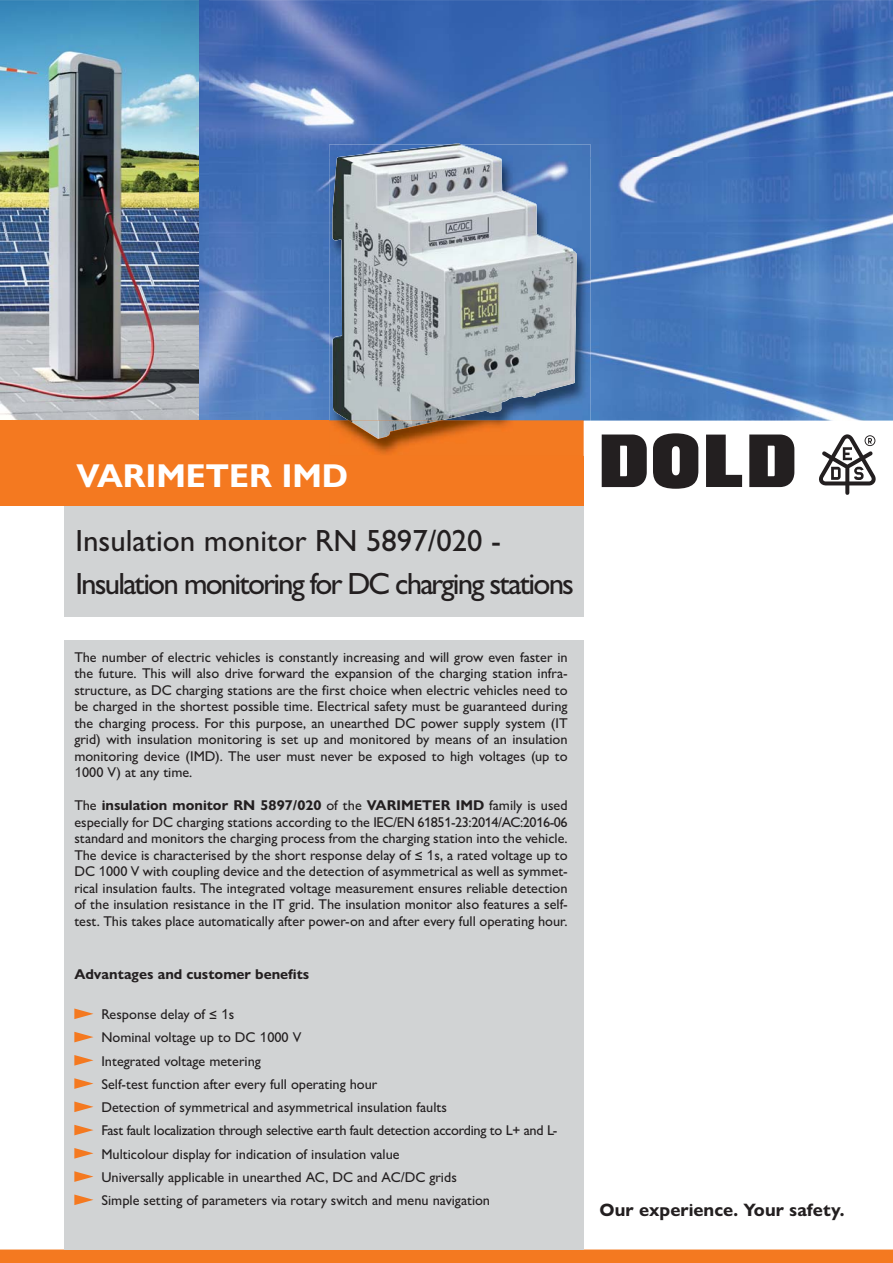
<style>
.page{position:relative;width:893px;height:1263px;background:#fff}
.page>*{position:absolute;margin:0;border:0;box-sizing:border-box;transform-origin:0 0}
.t1{font:700 33.3px "Gill Sans Nova";color:#fff}
.t2{font:500 30.75px/43.5px "Gill Sans Nova";letter-spacing:-.06em;color:#231f20}
.t3{font:700 18px "Gill Sans Nova";color:#231f20}
.t4{font:500 14.25px/16.5px "Gill Sans Nova";color:#231f20;text-align:justify}
.t5{font:700 14.25px "Gill Sans Nova";color:#231f20}
.s1{font-family:"Arial";font-weight:400;font-size:13.95px}
.s2{font-weight:700}
</style>
<div class="page">
<img style="left:0;top:0;width:200px;height:421px">
<img style="left:208px;top:0;width:685px;height:158px">
<img style="left:208px;top:158px;width:121px;height:263px">
<img style="left:591px;top:158px;width:302px;height:263px">
<img style="left:200px;top:0;width:8px;height:421px">
<div style="left:0;top:1250px;width:893px;height:13px;background:#f47920"></div>
<svg style="left:706px;top:435px;width:36px;height:52px"></svg>
<svg style="left:653px;top:433px;width:45px;height:56px"></svg>
<svg style="left:749px;top:435px;width:45px;height:52px;background:#3e3b3c"></svg>
<svg style="left:602px;top:435px;width:45px;height:52px;background:#3f3b3c"></svg>
<svg style="left:819px;top:434px;width:56px;height:61px"></svg>
<div style="left:0;top:421px;width:583px;height:85px;background:#f47920"></div>
<div style="left:64px;top:640px;width:519px;height:610px;background:#d1d3d4"></div>
<div style="left:64px;top:506px;width:519px;height:111px;background:#d1d3d4"></div>
<img style="left:583px;top:421px;width:1px;height:35px">
<img style="left:329px;top:144px;width:262px;height:277px">
<img style="left:333px;top:421px;width:177px;height:34px">
<svg style="left:448px;top:143px;width:13px;height:1px"></svg>
<img style="left:332px;top:144px;width:245px;height:277px">
<img style="left:349px;top:421px;width:92px;height:18px">
<svg style="left:74px;top:1009px;width:19px;height:10px"></svg>
<svg style="left:74px;top:1032px;width:19px;height:10px"></svg>
<svg style="left:74px;top:1055px;width:19px;height:11px"></svg>
<svg style="left:74px;top:1078px;width:19px;height:11px"></svg>
<svg style="left:74px;top:1102px;width:19px;height:10px"></svg>
<svg style="left:74px;top:1125px;width:19px;height:10px"></svg>
<svg style="left:74px;top:1148px;width:19px;height:11px"></svg>
<svg style="left:74px;top:1171px;width:19px;height:11px"></svg>
<svg style="left:74px;top:1195px;width:19px;height:10px"></svg>
<h1 class="t1" style="left:76px;top:465px;width:273px">VARIMETER IMD</h1>
<h2 class="t2" style="left:75px;top:522px;width:500px">Insulation monitor RN 5897/020 -<br>Insulation monitoring for DC charging stations</h2>
<p class="t4" style="left:74px;top:650px;width:495px">The number of electric vehicles is constantly increasing and will grow even faster in the future. This will also drive forward the expansion of the charging station infra&shy;structure, as DC charging stations are the first choice when electric vehicles need to be charged in the shortest possible time. Electrical safety must be guaranteed during the charging process. For this purpose, an unearthed DC power supply system (IT grid) with insulation monitoring is set up and monitored by means of an insulation monitoring device (IMD). The user must never be exposed to high voltages (up to <span class="s1">1</span>000 V) at any time.</p>
<p class="t4" style="left:74px;top:799px;width:495px">The <span class="s2">insulation monitor RN 5897/020</span> of the <span class="s2">VARIMETER IMD</span> family is used especially for DC charging stations according to the IEC/EN 61851-23:2014/AC:2016-06 standard and monitors the charging process from the charging station into the vehicle.<br>The device is characterised by the short response delay of ≤ <span class="s1">1</span>s, a rated voltage up to DC <span class="s1">1</span>000 V with coupling device and the detection of asymmetrical as well as symmet&shy;rical insulation faults. The integrated voltage measurement ensures reliable detection of the insulation resistance in the IT grid. The insulation monitor also features a self&shy;test. This takes place automatically after power-on and after every full operating hour.</p>
<p class="t5" style="left:74px;top:970px;width:237px">Advantages and customer benefits</p>
<p class="t4" style="left:101px;top:1004px;width:457px;line-height:23.2px;text-align:left">Response delay of ≤ <span class="s1">1</span>s<br>Nominal voltage up to DC <span class="s1">1</span>000 V<br>Integrated voltage metering<br>Self-test function after every full operating hour<br>Detection of symmetrical and asymmetrical insulation faults<br>Fast fault localization through selective earth fault detection according to L+ and L-Multicolour display for indication of insulation value<br>Universally applicable in unearthed AC, DC and AC/DC grids<br>Simple setting of parameters via rotary switch and menu navigation</p>
<p class="t3" style="left:599px;top:1204px;width:246px">Our experience. Your safety.</p>
</div>
